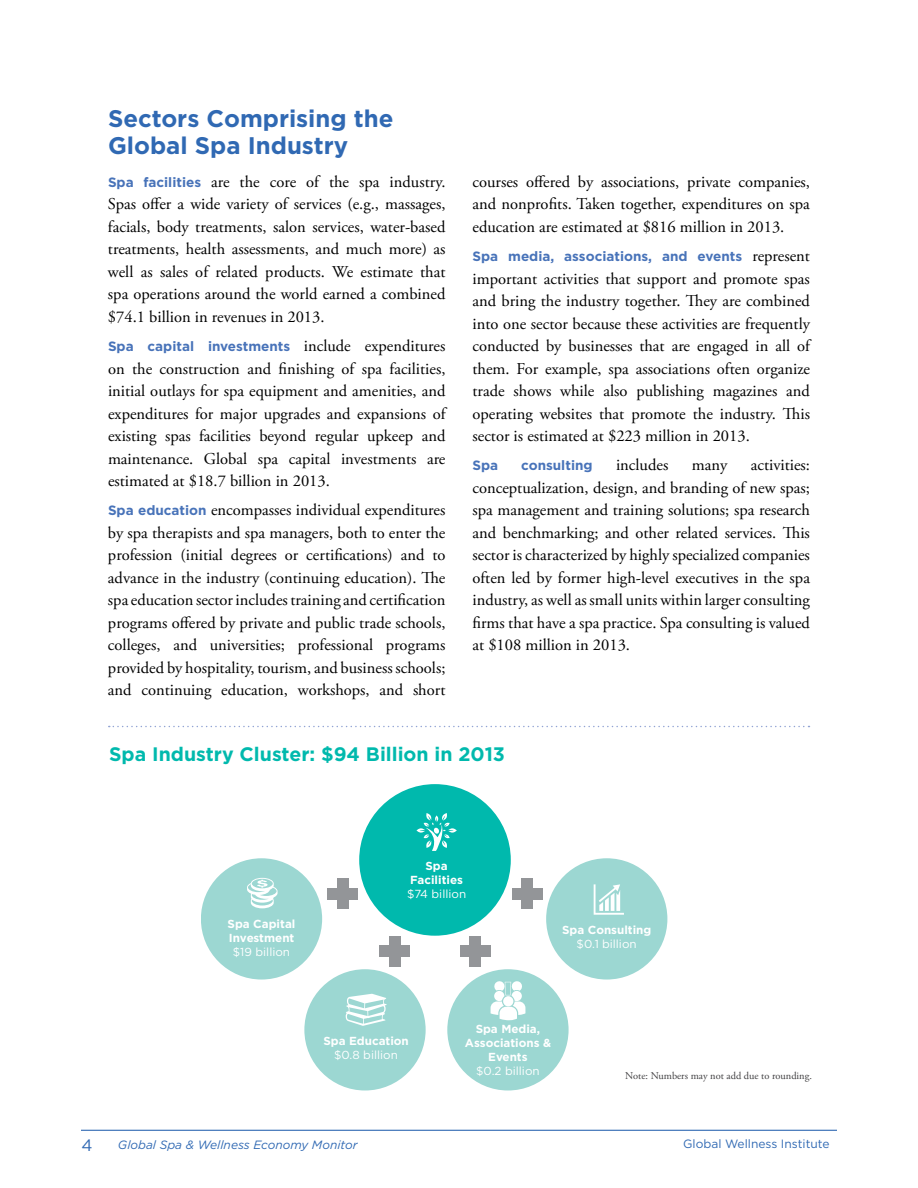
<style>
.page{position:relative;width:918px;height:1188px;background:#fff}
.page>*{position:absolute;margin:0;border:0;box-sizing:border-box;transform-origin:0 0}
.t1{font:700 24px/27px "Gotham";color:#3069b3}
.t2{font:700 19.5px "Gotham";color:#00b9ad}
.t3{font:16.5px/22.5px "Adobe Garamond Pro";color:#000;text-align:justify}
.t4{font:16.5px "Gotham";color:#3069b3}
.t5{font:700 13.5px "Gotham";color:#4873b9}
.t6{font:italic 12px "Gotham";color:#3069b3}
.t7{font:12px "Gotham";color:#3069b3}
.t8{font:700 11.7px/14px "Gotham";color:#fff;text-align:center}
.t9{font:11.7px "Gotham";color:#fff}
.t10{font:10.35px "Adobe Garamond Pro";color:#414042}
.s1{font-family:"Gotham";font-weight:700;font-size:13.5px;color:#4873b9}
.s2{font-family:"Adobe Garamond Pro";font-weight:400;font-size:16.5px;color:#000}
</style>
<div class="page">
<hr style="left:81px;top:1130px;width:756px;height:1px;background:#3069b3">
<svg style="left:109px;top:726px;width:700px;height:1px"></svg>
<div style="left:359px;top:784px;width:152px;height:152px;background:#00b9ad;border-radius:50%"></div>
<svg style="left:417px;top:813px;width:40px;height:38px"></svg>
<div style="left:201px;top:858px;width:121px;height:122px;background:#9cd7d2;border-radius:61px"></div>
<svg style="left:247px;top:878px;width:31px;height:30px"></svg>
<div style="left:304px;top:969px;width:122px;height:121px;background:#9cd7d2;border-radius:50%"></div>
<svg style="left:345px;top:994px;width:42px;height:32px"></svg>
<div style="left:447px;top:969px;width:122px;height:121px;background:#9cd7d2;border-radius:50%"></div>
<svg style="left:491px;top:981px;width:34px;height:39px"></svg>
<div style="left:546px;top:858px;width:121px;height:122px;background:#9cd7d2;border-radius:50%"></div>
<svg style="left:594px;top:884px;width:30px;height:31px"></svg>
<div style="left:337px;top:878px;width:12px;height:31px;background:#939598"></div>
<div style="left:327px;top:888px;width:31px;height:12px;background:#939598"></div>
<div style="left:521px;top:878px;width:12px;height:31px;background:#939598"></div>
<div style="left:512px;top:888px;width:31px;height:12px;background:#939598"></div>
<div style="left:389px;top:936px;width:12px;height:31px;background:#939598"></div>
<div style="left:380px;top:945px;width:30px;height:12px;background:#939598"></div>
<div style="left:469px;top:936px;width:12px;height:31px;background:#939598"></div>
<div style="left:460px;top:945px;width:31px;height:12px;background:#939598"></div>
<h1 class="t1" style="left:108px;top:105px;width:287px">Sectors Comprising the<br>Global Spa Industry</h1>
<p class="t3" style="left:108px;top:171px;width:339px"><span class="s1">Spa facilities</span> are the core of the spa industry.<br>Spas offer a wide variety of services (e.g., massages, facials, body treatments, salon services, water-based treatments, health assessments, and much more) as well as sales of related products. We estimate that spa operations around the world earned a combined $74.1 billion in revenues in 2013.</p>
<p class="t5" style="left:108px;top:337px;width:339px">Spa capital investments <span class="s2">include expenditures</span></p>
<p class="t3" style="left:108px;top:358px;width:339px">on the construction and finishing of spa facilities, initial outlays for spa equipment and amenities, and expenditures for major upgrades and expansions of existing spas facilities beyond regular upkeep and maintenance. Global spa capital investments are estimated at $18.7 billion in 2013.</p>
<p class="t3" style="left:108px;top:500px;width:339px"><span class="s1">Spa education</span> encompasses individual expenditures by spa therapists and spa managers, both to enter the profession (initial degrees or certifications) and to advance in the industry (continuing education). The spa education sector includes training and certification programs offered by private and public trade schools, colleges, and universities; professional programs provided by hospitality, tourism, and business schools; and continuing education, workshops, and short</p>
<p class="t3" style="left:472px;top:171px;width:339px">courses offered by associations, private companies, and nonprofits. Taken together, expenditures on spa education are estimated at $816 million in 2013.</p>
<p class="t5" style="left:472px;top:247px;width:339px">Spa media, associations, and events <span class="s2">represent</span></p>
<p class="t3" style="left:472px;top:268px;width:339px">important activities that support and promote spas and bring the industry together. They are combined into one sector because these activities are frequently conducted by businesses that are engaged in all of them. For example, spa associations often organize trade shows while also publishing magazines and operating websites that promote the industry. This sector is estimated at $223 million in 2013.</p>
<p class="t5" style="left:472px;top:457px;width:27px">Spa</p>
<p class="t5" style="left:521px;top:457px;width:73px">consulting</p>
<p class="t3" style="left:616px;top:455px;width:54px">includes</p>
<p class="t3" style="left:692px;top:455px;width:37px">many</p>
<p class="t3" style="left:473px;top:455px;width:339px;text-indent:278px">activities: conceptualization, design, and branding of new spas; spa management and training solutions; spa research and benchmarking; and other related services. This sector is characterized by highly specialized companies often led by former high-level executives in the spa industry, as well as small units within larger consulting firms that have a spa practice. Spa consulting is valued at $108 million in 2013.</p>
<p class="t2" style="left:109px;top:741px;width:397px">Spa Industry Cluster: $94 Billion in 2013</p>
<p class="t8" style="left:228px;top:917px;width:69px;text-align:left">Spa Capital<br>Investment</p>
<p class="t9" style="left:233px;top:944px;width:59px">$19 billion</p>
<p class="t8" style="left:410px;top:859px;width:54px">Spa<br>Facilities</p>
<p class="t9" style="left:407px;top:886px;width:61px">$74 billion</p>
<p class="t8" style="left:562px;top:923px;width:91px">Spa Consulting</p>
<p class="t9" style="left:577px;top:936px;width:62px">$0.1 billion</p>
<p class="t8" style="left:323px;top:1034px;width:87px">Spa Education</p>
<p class="t9" style="left:334px;top:1048px;width:65px">$0.8 billion</p>
<p class="t8" style="left:465px;top:1022px;width:88px">Spa Media,<br>Associations &amp;<br>Events</p>
<p class="t9" style="left:476px;top:1063px;width:65px">$0.2 billion</p>
<p class="t10" style="left:625px;top:1070px;width:188px">Note: Numbers may not add due to rounding.</p>
<p class="t4" style="left:81px;top:1135px;width:13px">4</p>
<p class="t6" style="left:118px;top:1137px;width:241px">Global Spa &amp; Wellness Economy Monitor</p>
<p class="t7" style="left:683px;top:1136px;width:148px">Global Wellness Institute</p>
</div>
